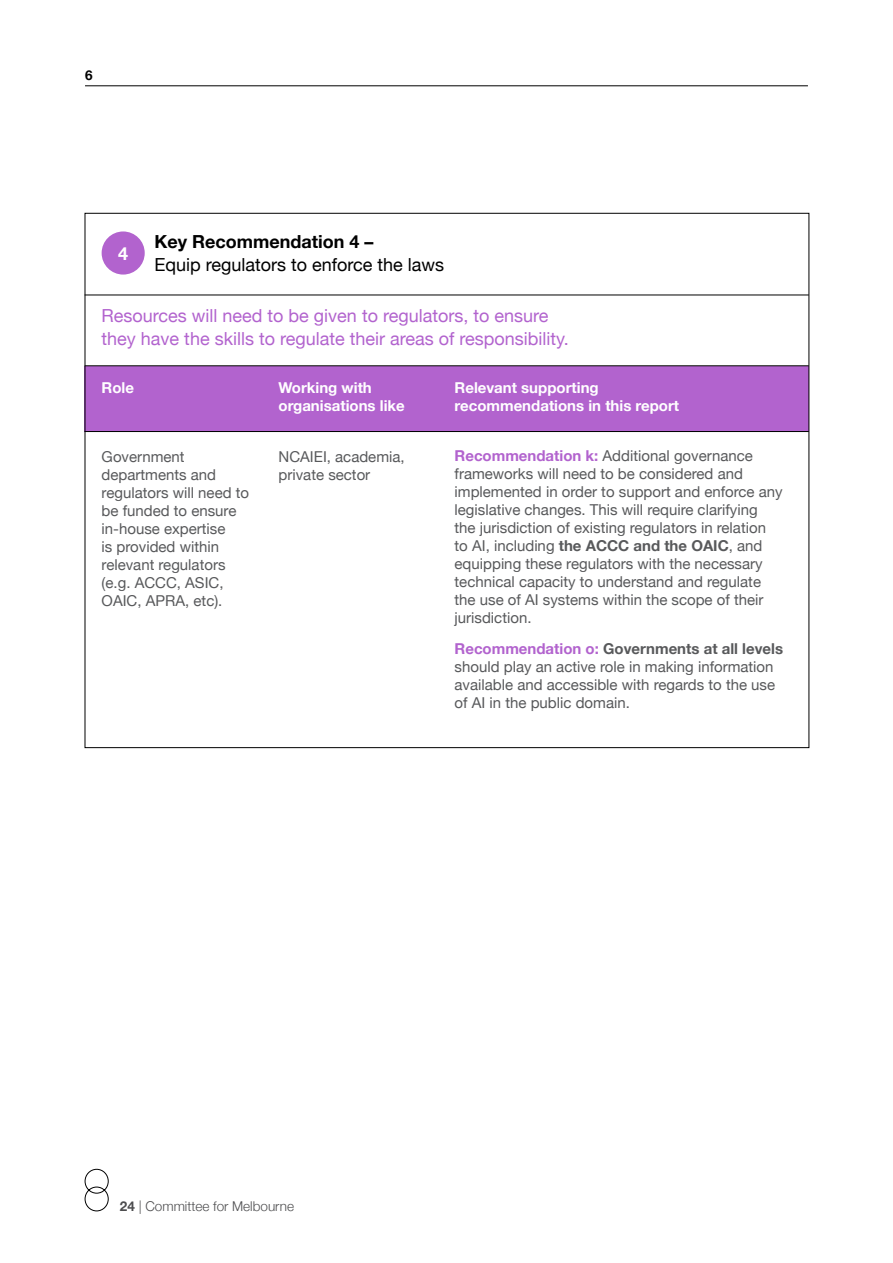
<style>
.page{position:relative;width:893px;height:1263px;background:#fff}
.page>*{position:absolute;margin:0;border:0;box-sizing:border-box;transform-origin:0 0}
.t1{font:18px/22.5px "Helvetica Neue";color:#b263ce}
.t2{font:18px "Helvetica Neue";color:#000}
.t3{font:700 18px "Helvetica Neue";color:#000}
.t4{font:700 18px "Helvetica Neue";color:#fff}
.t5{font:15px/18px "Helvetica Neue";color:#58595b}
.t6{font:700 15px/18px "Helvetica Neue";color:#fff}
.t7{font:300 13.5px "Helvetica Neue";color:#4d4d4f}
.t8{font:700 13.5px "Helvetica Neue";color:#000}
.s1{font-weight:700;color:#b263ce}
.s2{font-weight:700}
</style>
<div class="page">
<hr style="left:85px;top:85px;width:723px;height:1px;background:#000">
<svg style="left:84px;top:1168px;width:25px;height:44px"></svg>
<div style="left:85px;top:366px;width:724px;height:65px;background:#b263ce"></div>
<hr style="left:85px;top:295px;width:724px;height:1px;background:#000">
<hr style="left:85px;top:365px;width:724px;height:1px;background:#000">
<hr style="left:85px;top:431px;width:724px;height:1px;background:#000">
<div style="left:102px;top:231px;width:43px;height:44px;background:#b263ce;border-radius:50%"></div>
<p class="t8" style="left:85px;top:64px;width:9px">6</p>
<p class="t4" style="left:118px;top:239px;width:12px">4</p>
<p class="t3" style="left:154px;top:227px;width:220px">Key Recommendation 4 –</p>
<p class="t2" style="left:154px;top:251px;width:291px">Equip regulators to enforce the laws</p>
<p class="t1" style="left:102px;top:306px;width:469px">Resources will need to be given to regulators, to ensure they have the skills to regulate their areas of responsibility.</p>
<p class="t6" style="left:102px;top:379px;width:34px">Role</p>
<p class="t6" style="left:279px;top:379px;width:128px">Working with organisations like</p>
<p class="t6" style="left:455px;top:379px;width:226px">Relevant supporting recommendations in this report</p>
<p class="t5" style="left:455px;top:448px;width:330px"><span class="s1">Recommendation k:</span> Additional governance frameworks will need to be considered and implemented in order to support and enforce any legislative changes. This will require clarifying<br>the jurisdiction of existing regulators in relation to AI, including <span class="s2">the ACCC and the OAIC</span>, and equipping these regulators with the necessary technical capacity to understand and regulate the use of AI systems within the scope of their jurisdiction.</p>
<p class="t5" style="left:455px;top:641px;width:330px"><span class="s1">Recommendation o:</span> <span class="s2">Governments at all levels </span>should play an active role in making information available and accessible with regards to the use of AI in the public domain.</p>
<p class="t5" style="left:102px;top:449px;width:149px">Government departments and regulators will need to be funded to ensure in-house expertise<br>is provided within relevant regulators (e.g. ACCC, ASIC,<br>OAIC, APRA, etc).</p>
<p class="t5" style="left:279px;top:449px;width:128px">NCAIEI, academia, private sector</p>
<p class="t7" style="left:120px;top:1195px;width:176px"><span class="s2">24</span> | Committee for Melbourne</p>
</div>
